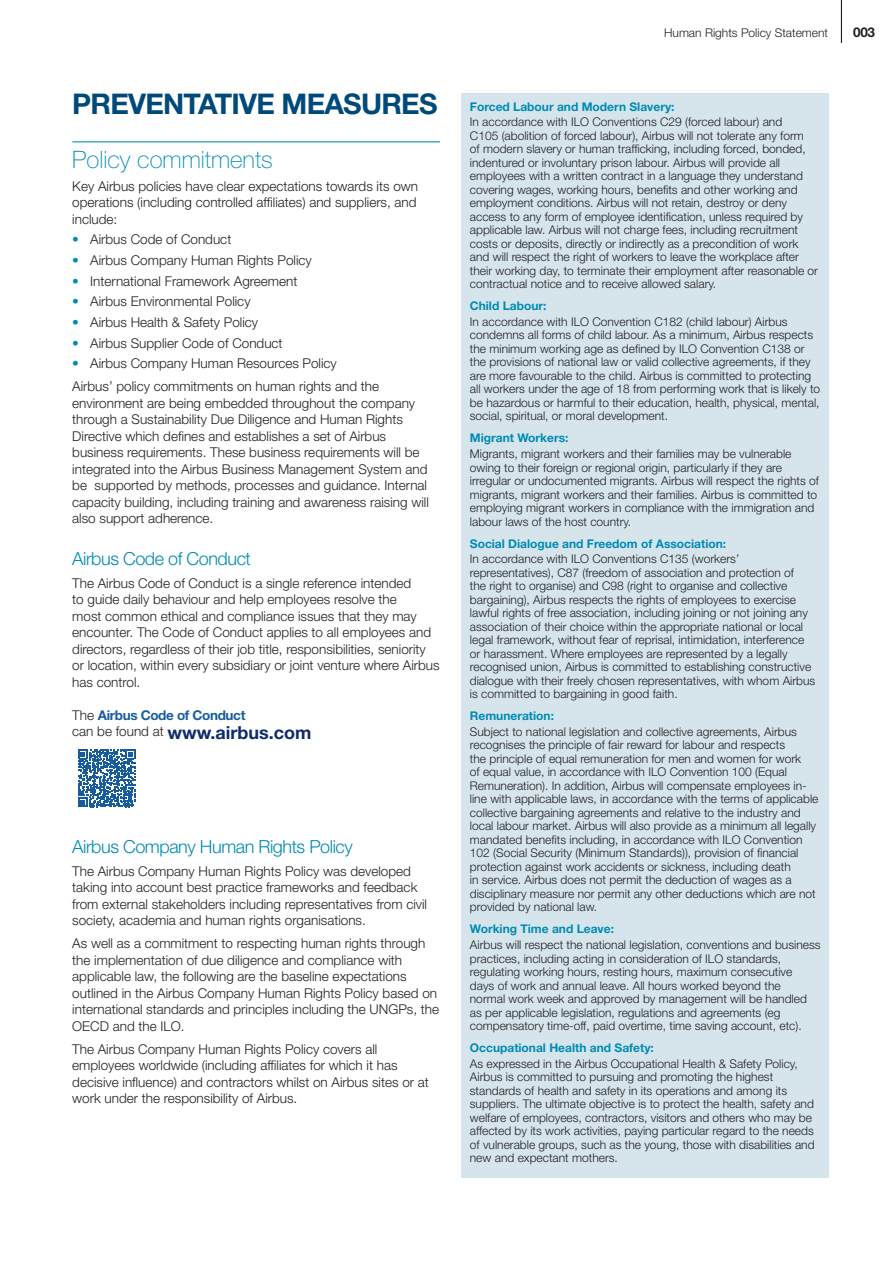
<style>
.page{position:relative;width:893px;height:1263px;background:#fff}
.page>*{position:absolute;margin:0;border:0;box-sizing:border-box;transform-origin:0 0}
._2nd_subtitle{font:700 28.5px "Helvetica Neue LT Std";letter-spacing:-.025em;color:#00497b}
._2nd_subtitle-2{font:100 24px "Helvetica Neue LT Std";color:#008bb3}
._2nd_subtitle-3{font:300 18px "Helvetica Neue LT Std";letter-spacing:-.025em;color:#008bb3}
._2nd_subtitle-4{font:700 18px "Helvetica Neue LT Std";color:#0d2b6d}
._2nd_subtitle-5{font:300 13.5px/16.5px "Helvetica Neue LT Std";color:#231f20}
._2nd_subtitle-6{font:700 13.5px "Helvetica Neue LT Std";letter-spacing:-.025em;color:#175d9e}
.t1{font:700 13.5px "Helvetica Neue LT Std";color:#231f20}
._2nd_subtitle-7{font:300 12px/13.5px "Helvetica Neue LT Std";color:#231f20}
._2nd_subtitle-8{font:700 12px "Helvetica Neue LT Std";color:#008bb3}
.s1{color:#008bb3}
.s2{font-weight:300;color:#231f20}
</style>
<div class="page">
<div style="left:461px;top:94px;width:368px;height:1084px;background:#d6e5ec"></div>
<hr style="left:841px;top:0;width:1px;height:43px;background:#231f20">
<hr style="left:72px;top:141px;width:368px;height:1px;background:#008bb3">
<svg style="left:78px;top:749px;width:58px;height:58px"></svg>
<p class="_2nd_subtitle" style="left:72px;top:86px;width:367px">PREVENTATIVE MEASURES</p>
<p class="_2nd_subtitle-2" style="left:72px;top:146px;width:202px">Policy commitments</p>
<p class="_2nd_subtitle-5" style="left:72px;top:177px;width:347px;text-align:justify">Key Airbus policies have clear expectations towards its own operations (including controlled affiliates) and suppliers, and include:</p>
<p class="_2nd_subtitle-5" style="left:72px;top:231px;width:161px"><span class="s1">•</span> Airbus Code of Conduct</p>
<p class="_2nd_subtitle-5" style="left:72px;top:252px;width:241px"><span class="s1">•</span> Airbus Company Human Rights Policy</p>
<p class="_2nd_subtitle-5" style="left:72px;top:272px;width:227px"><span class="s1">•</span> International Framework Agreement</p>
<p class="_2nd_subtitle-5" style="left:72px;top:293px;width:180px"><span class="s1">•</span> Airbus Environmental Policy</p>
<p class="_2nd_subtitle-5" style="left:72px;top:314px;width:187px"><span class="s1">•</span> Airbus Health &amp; Safety Policy</p>
<p class="_2nd_subtitle-5" style="left:72px;top:334px;width:212px"><span class="s1">•</span> Airbus Supplier Code of Conduct</p>
<p class="_2nd_subtitle-5" style="left:72px;top:355px;width:266px"><span class="s1">•</span> Airbus Company Human Resources Policy</p>
<p class="_2nd_subtitle-5" style="left:72px;top:378px;width:358px">Airbus’ policy commitments on human rights and the environment are being embedded throughout the company through a Sustainability Due Diligence and Human Rights Directive which defines and establishes a set of Airbus business requirements. These business requirements will be integrated into the Airbus Business Management System and be supported by methods, processes and guidance. Internal capacity building, including training and awareness raising will also support adherence.</p>
<p class="_2nd_subtitle-3" style="left:72px;top:548px;width:180px">Airbus Code of Conduct</p>
<p class="_2nd_subtitle-5" style="left:72px;top:575px;width:369px">The Airbus Code of Conduct is a single reference intended<br>to guide daily behaviour and help employees resolve the<br>most common ethical and compliance issues that they may encounter. The Code of Conduct applies to all employees and directors, regardless of their job title, responsibilities, seniority or location, within every subsidiary or joint venture where Airbus has control.</p>
<p class="_2nd_subtitle-6" style="left:72px;top:707px;width:175px"><span class="s2">The</span> Airbus Code of Conduct</p>
<p class="_2nd_subtitle-4" style="left:72px;top:722px;width:241px"><sup>can</sup> <sup>be</sup> <sup>found</sup> <sup>at</sup> www.airbus.com</p>
<p class="_2nd_subtitle-3" style="left:72px;top:835px;width:282px">Airbus Company Human Rights Policy</p>
<p class="_2nd_subtitle-5" style="left:72px;top:862px;width:356px">The Airbus Company Human Rights Policy was developed taking into account best practice frameworks and feedback from external stakeholders including representatives from civil society, academia and human rights organisations.</p>
<p class="_2nd_subtitle-5" style="left:72px;top:935px;width:368px">As well as a commitment to respecting human rights through the implementation of due diligence and compliance with applicable law, the following are the baseline expectations outlined in the Airbus Company Human Rights Policy based on international standards and principles including the UNGPs, the OECD and the ILO.</p>
<p class="_2nd_subtitle-5" style="left:72px;top:1040px;width:358px">The Airbus Company Human Rights Policy covers all employees worldwide (including affiliates for which it has decisive influence) and contractors whilst on Airbus sites or at work under the responsibility of Airbus.</p>
<p class="_2nd_subtitle-7" style="left:664px;top:25px;width:166px">Human Rights Policy Statement</p>
<p class="t1" style="left:853px;top:23px;width:23px">003</p>
<p class="_2nd_subtitle-8" style="left:470px;top:99px;width:206px">Forced Labour and Modern Slavery:</p>
<p class="_2nd_subtitle-7" style="left:470px;top:115px;width:350px">In accordance with ILO Conventions C29 (forced labour) and<br>C105 (abolition of forced labour), Airbus will not tolerate any form<br>of modern slavery or human trafficking, including forced, bonded, indentured or involuntary prison labour. Airbus will provide all employees with a written contract in a language they understand covering wages, working hours, benefits and other working and employment conditions. Airbus will not retain, destroy or deny access to any form of employee identification, unless required by applicable law. Airbus will not charge fees, including recruitment costs or deposits, directly or indirectly as a precondition of work and will respect the right of workers to leave the workplace after their working day, to terminate their employment after reasonable or contractual notice and to receive allowed salary.</p>
<p class="_2nd_subtitle-8" style="left:470px;top:299px;width:78px">Child Labour:</p>
<p class="_2nd_subtitle-7" style="left:470px;top:315px;width:352px">In accordance with ILO Convention C182 (child labour) Airbus condemns all forms of child labour. As a minimum, Airbus respects the minimum working age as defined by ILO Convention C138 or the provisions of national law or valid collective agreements, if they are more favourable to the child. Airbus is committed to protecting all workers under the age of 18 from performing work that is likely to be hazardous or harmful to their education, health, physical, mental, social, spiritual, or moral development.</p>
<p class="_2nd_subtitle-8" style="left:470px;top:431px;width:100px">Migrant Workers:</p>
<p class="_2nd_subtitle-7" style="left:470px;top:447px;width:351px">Migrants, migrant workers and their families may be vulnerable owing to their foreign or regional origin, particularly if they are irregular or undocumented migrants. Airbus will respect the rights of migrants, migrant workers and their families. Airbus is committed to employing migrant workers in compliance with the immigration and labour laws of the host country.</p>
<p class="_2nd_subtitle-8" style="left:470px;top:536px;width:258px">Social Dialogue and Freedom of Association:</p>
<p class="_2nd_subtitle-7" style="left:470px;top:552px;width:347px">In accordance with ILO Conventions C135 (workers’ representatives), C87 (freedom of association and protection of<br>the right to organise) and C98 (right to organise and collective bargaining), Airbus respects the rights of employees to exercise lawful rights of free association, including joining or not joining any association of their choice within the appropriate national or local legal framework, without fear of reprisal, intimidation, interference or harassment. Where employees are represented by a legally recognised union, Airbus is committed to establishing constructive dialogue with their freely chosen representatives, with whom Airbus is committed to bargaining in good faith.</p>
<p class="_2nd_subtitle-8" style="left:470px;top:708px;width:86px">Remuneration:</p>
<p class="_2nd_subtitle-7" style="left:470px;top:724px;width:350px">Subject to national legislation and collective agreements, Airbus recognises the principle of fair reward for labour and respects<br>the principle of equal remuneration for men and women for work<br>of equal value, in accordance with ILO Convention 100 (Equal Remuneration). In addition, Airbus will compensate employees in&shy;line with applicable laws, in accordance with the terms of applicable collective bargaining agreements and relative to the industry and local labour market. Airbus will also provide as a minimum all legally mandated benefits including, in accordance with ILO Convention 102 (Social Security (Minimum Standards)), provision of financial protection against work accidents or sickness, including death<br>in service. Airbus does not permit the deduction of wages as a disciplinary measure nor permit any other deductions which are not provided by national law.</p>
<p class="_2nd_subtitle-8" style="left:470px;top:922px;width:146px">Working Time and Leave:</p>
<p class="_2nd_subtitle-7" style="left:470px;top:938px;width:352px">Airbus will respect the national legislation, conventions and business practices, including acting in consideration of ILO standards, regulating working hours, resting hours, maximum consecutive<br>days of work and annual leave. All hours worked beyond the<br>normal work week and approved by management will be handled as per applicable legislation, regulations and agreements (eg compensatory time-off, paid overtime, time saving account, etc).</p>
<p class="_2nd_subtitle-8" style="left:470px;top:1040px;width:185px">Occupational Health and Safety:</p>
<p class="_2nd_subtitle-7" style="left:470px;top:1056px;width:346px">As expressed in the Airbus Occupational Health &amp; Safety Policy, Airbus is committed to pursuing and promoting the highest standards of health and safety in its operations and among its suppliers. The ultimate objective is to protect the health, safety and welfare of employees, contractors, visitors and others who may be affected by its work activities, paying particular regard to the needs of vulnerable groups, such as the young, those with disabilities and new and expectant mothers.</p>
</div>
